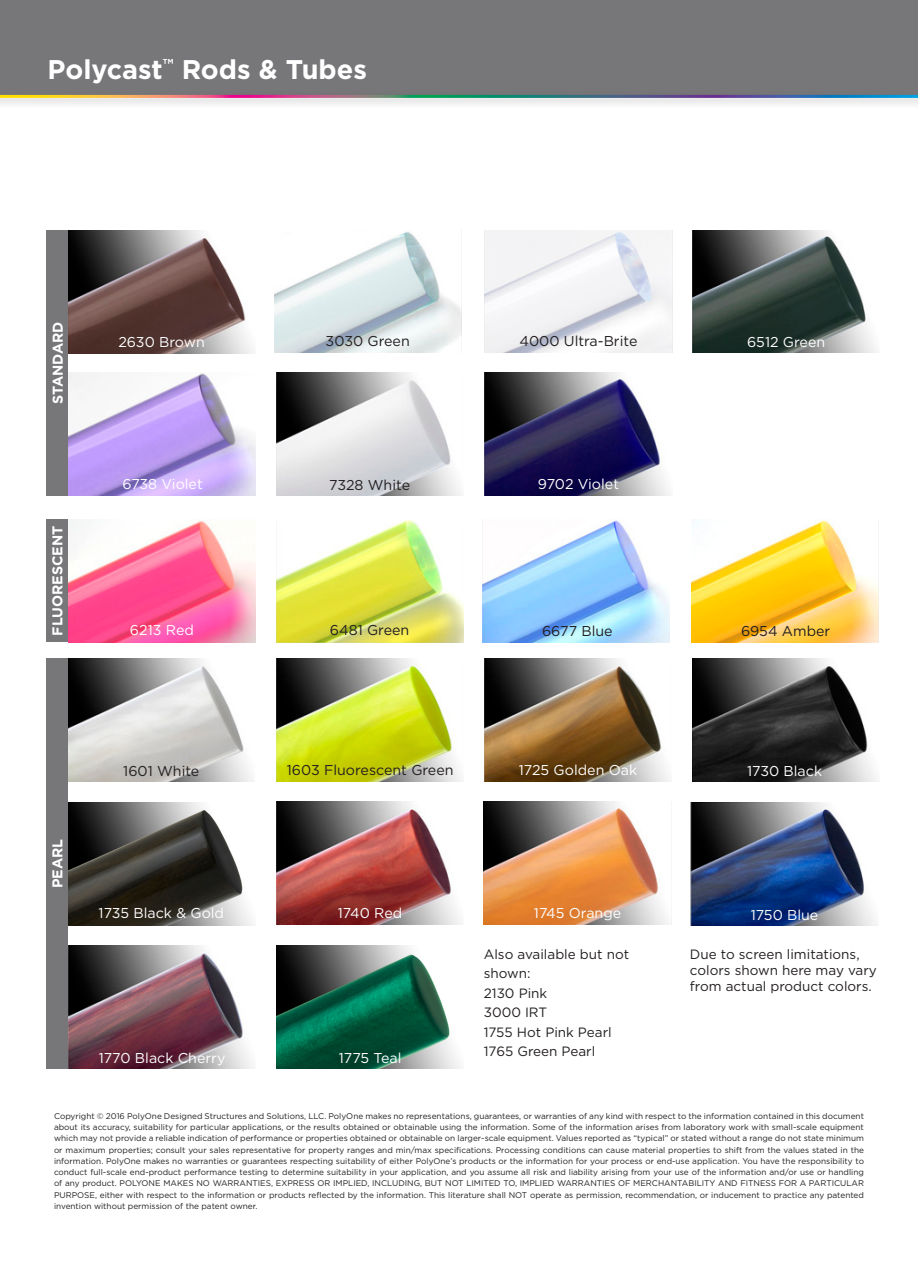
<style>
.page{position:relative;width:918px;height:1264px;background:#fff}
.page>*{position:absolute;margin:0;border:0;box-sizing:border-box;transform-origin:0 0}
.t1{font:700 27px "Gotham";color:#fff}
.t2{font:14.25px "Gotham";color:#fff}
.t3{font:14.25px "Gotham";color:#231f20}
.t4{font:700 14.25px "Gotham";color:#fff}
.Body_1{font:13.5px/16.2px "Gotham";color:#231f20}
.sub_sub{font:700 10.5px "Gotham";letter-spacing:.025em;color:#fff}
.t5{font:8.25px/11.2px "Gotham";color:#231f20;text-align:justify}
</style>
<div class="page">
<img style="left:276px;top:946px;width:184px;height:122px">
<img style="left:68px;top:802px;width:184px;height:123px">
<img style="left:68px;top:230px;width:185px;height:123px">
<img style="left:274px;top:231px;width:187px;height:122px">
<img style="left:485px;top:230px;width:187px;height:123px">
<img style="left:68px;top:519px;width:188px;height:123px">
<img style="left:276px;top:520px;width:187px;height:122px">
<img style="left:483px;top:520px;width:187px;height:122px">
<img style="left:68px;top:373px;width:187px;height:122px">
<img style="left:691px;top:520px;width:187px;height:122px">
<img style="left:276px;top:373px;width:185px;height:122px">
<img style="left:485px;top:373px;width:185px;height:122px">
<img style="left:692px;top:230px;width:186px;height:123px">
<div style="left:46px;top:519px;width:22px;height:123px;background:#77777a"></div>
<img style="left:68px;top:658px;width:185px;height:123px">
<img style="left:277px;top:658px;width:185px;height:123px">
<img style="left:484px;top:658px;width:185px;height:123px">
<img style="left:692px;top:658px;width:184px;height:123px">
<img style="left:276px;top:801px;width:185px;height:123px">
<img style="left:484px;top:801px;width:184px;height:123px">
<img style="left:691px;top:802px;width:185px;height:123px">
<img style="left:68px;top:946px;width:185px;height:122px">
<div style="left:46px;top:230px;width:22px;height:265px;background:#77777a"></div>
<div style="left:46px;top:658px;width:22px;height:410px;background:#77777a"></div>
<div style="left:0;top:0;width:918px;height:95px;background:#77777a"></div>
<div style="left:0;top:91px;width:918px;height:18px;background:#231f20;opacity:.28"></div>
<hr style="left:0;top:95px;width:918px;height:3px;background:#fff">
<p class="t1" style="left:48px;top:54px;width:321px">Polycast<sup>™</sup> Rods &amp; Tubes</p>
<p class="sub_sub" style="left:93px;top:59px;width:104px">www.polyone.com</p>
<p class="t4" style="left:49px;top:404px;width:84px;rotate:-90deg">STANDARD</p>
<p class="t2" style="left:118px;top:334px;width:88px">2630 Brown</p>
<p class="t3" style="left:326px;top:333px;width:86px">3030 Green</p>
<p class="t3" style="left:519px;top:333px;width:119px">4000 Ultra-Brite</p>
<p class="t2" style="left:122px;top:476px;width:82px">6738 Violet</p>
<p class="t3" style="left:329px;top:477px;width:83px">7328 White</p>
<p class="t2" style="left:538px;top:476px;width:83px">9702 Violet</p>
<p class="t2" style="left:747px;top:334px;width:80px">6512 Green</p>
<p class="t4" style="left:49px;top:636px;width:112px;rotate:-90deg">FLUORESCENT</p>
<p class="t2" style="left:130px;top:622px;width:65px">6213 Red</p>
<p class="t3" style="left:330px;top:622px;width:81px">6481 Green</p>
<p class="t3" style="left:542px;top:623px;width:72px">6677 Blue</p>
<p class="t3" style="left:741px;top:623px;width:91px">6954 Amber</p>
<p class="t4" style="left:49px;top:888px;width:51px;rotate:-90deg">PEARL</p>
<p class="t3" style="left:123px;top:763px;width:78px">1601 White</p>
<p class="t3" style="left:287px;top:762px;width:168px">1603 Fluorescent Green</p>
<p class="t2" style="left:519px;top:762px;width:120px">1725 Golden Oak</p>
<p class="t2" style="left:747px;top:763px;width:77px">1730 Black</p>
<p class="t2" style="left:99px;top:905px;width:127px">1735 Black &amp; Gold</p>
<p class="t2" style="left:99px;top:1049px;width:128px">1770 Black Cherry</p>
<p class="t2" style="left:338px;top:905px;width:66px">1740 Red</p>
<p class="t2" style="left:534px;top:905px;width:89px">1745 Orange</p>
<p class="t2" style="left:751px;top:907px;width:69px">1750 Blue</p>
<p class="t2" style="left:339px;top:1050px;width:64px">1775 Teal</p>
<p class="Body_1" style="left:484px;top:944px;width:147px;line-height:19.5px">Also available but not shown:</p>
<p class="Body_1" style="left:484px;top:984px;width:65px">2130 Pink</p>
<p class="Body_1" style="left:484px;top:1004px;width:65px">3000 IRT</p>
<p class="Body_1" style="left:484px;top:1023px;width:129px">1755 Hot Pink Pearl</p>
<p class="Body_1" style="left:484px;top:1043px;width:113px">1765 Green Pearl</p>
<p class="Body_1" style="left:690px;top:945px;width:188px">Due to screen limitations, colors shown here may vary from actual product colors.</p>
<p class="t5" style="left:54px;top:1110px;width:812px">Copyright © 2016 PolyOne Designed Structures and Solutions, LLC. PolyOne makes no representations, guarantees, or warranties of any kind with respect to the information contained in this document about its accuracy, suitability for particular applications, or the results obtained or obtainable using the information. Some of the information arises from laboratory work with small-scale equipment which may not provide a reliable indication of performance or properties obtained or obtainable on larger-scale equipment. Values reported as “typical” or stated without a range do not state minimum or maximum properties; consult your sales representative for property ranges and min/max specifications. Processing conditions can cause material properties to shift from the values stated in the information. PolyOne makes no warranties or guarantees respecting suitability of either PolyOne’s products or the information for your process or end-use application. You have the responsibility to conduct full-scale end-product performance testing to determine suitability in your application, and you assume all risk and liability arising from your use of the information and/or use or handling of any product. POLYONE MAKES NO WARRANTIES, EXPRESS OR IMPLIED, INCLUDING, BUT NOT LIMITED TO, IMPLIED WARRANTIES OF MERCHANTABILITY AND FITNESS FOR A PARTICULAR PURPOSE, either with respect to the information or products reflected by the information. This literature shall NOT operate as permission, recommendation, or inducement to practice any patented invention without permission of the patent owner.</p>
</div>
